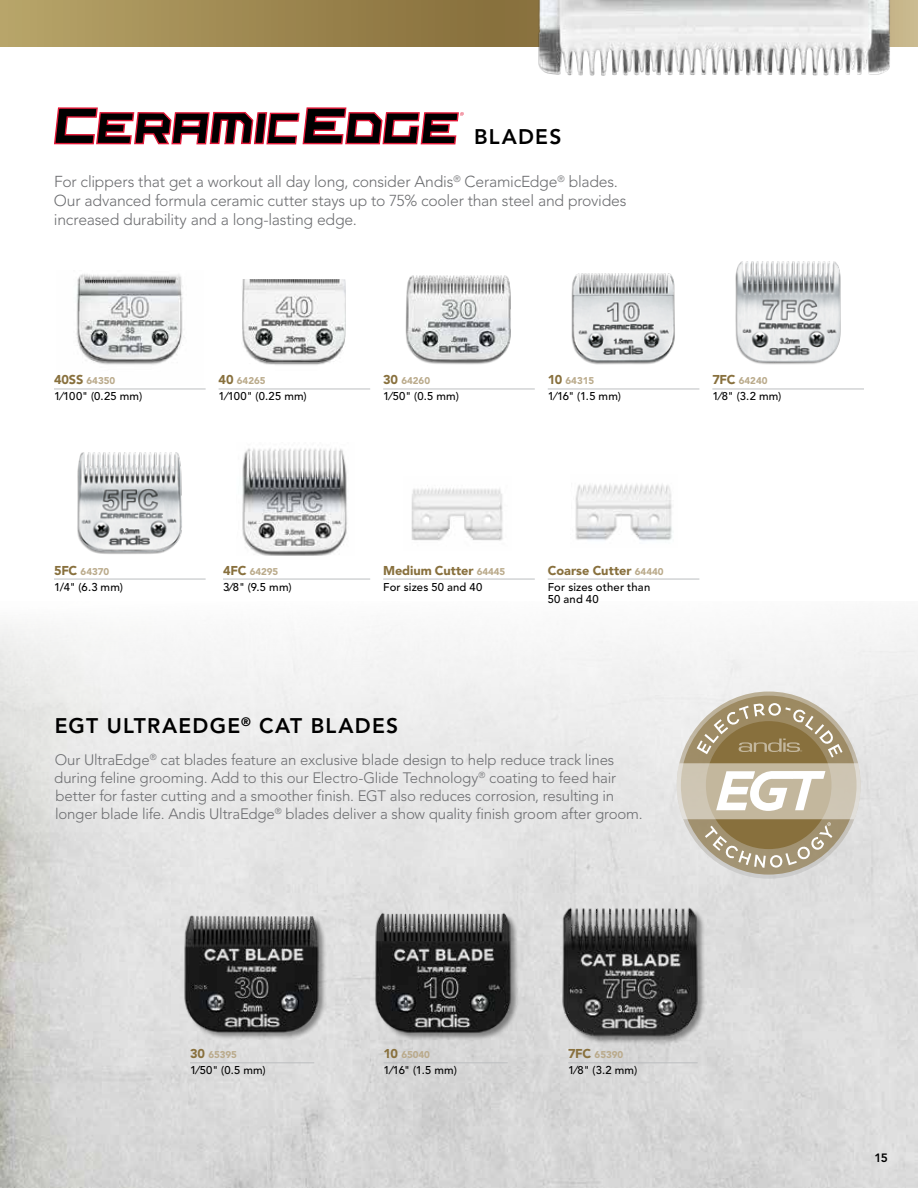
<style>
.page{position:relative;width:918px;height:1188px;background:#fff}
.page>*{position:absolute;margin:0;border:0;box-sizing:border-box;transform-origin:0 0}
.t1{font:800 21px "Avenir LT Std";letter-spacing:.055em;color:#000}
.t2{font:300 15.75px/18.8px "Avenir LT Std";letter-spacing:-.015em;color:#6d6e71}
.t3{font:300 15px/18px "Avenir LT Std";letter-spacing:-.015em;color:#6d6e71}
.t4{font:900 12.75px "Avenir LT Std";letter-spacing:-.005em;color:#88703d}
.t5{font:800 12px "Avenir LT Std";color:#000}
.t6{font:500 11.25px/12px "Avenir LT Std";letter-spacing:.02em;color:#000}
.t7{font:900 9.75px "Avenir LT Std";letter-spacing:-.005em;color:#baaa8b}
.s1{font-size:12.75px;color:#88703d}
.s2{font-size:9.75px;color:#baaa8b}
</style>
<div class="page">
<svg style="left:0;top:0;width:504px;height:47px"></svg>
<img style="left:411px;top:485px;width:92px;height:56px">
<hr style="left:383px;top:579px;width:152px;height:1px;background:#bcbec0">
<img style="left:575px;top:484px;width:97px;height:57px">
<hr style="left:548px;top:579px;width:151px;height:1px;background:#bcbec0">
<img style="left:242px;top:448px;width:105px;height:107px">
<hr style="left:223px;top:579px;width:147px;height:1px;background:#bcbec0">
<img style="left:735px;top:261px;width:106px;height:104px">
<img style="left:77px;top:452px;width:105px;height:102px">
<hr style="left:712px;top:389px;width:152px;height:1px;background:#bcbec0">
<hr style="left:54px;top:579px;width:152px;height:1px;background:#bcbec0">
<img style="left:405px;top:275px;width:106px;height:90px">
<img style="left:571px;top:273px;width:104px;height:92px">
<hr style="left:548px;top:389px;width:151px;height:1px;background:#bcbec0">
<img style="left:242px;top:279px;width:103px;height:86px">
<hr style="left:219px;top:389px;width:151px;height:1px;background:#bcbec0">
<img style="left:76px;top:274px;width:107px;height:91px">
<hr style="left:54px;top:389px;width:152px;height:1px;background:#bcbec0">
<hr style="left:383px;top:389px;width:152px;height:1px;background:#bcbec0">
<img style="left:543px;top:890px;width:173px;height:172px">
<img style="left:357px;top:890px;width:172px;height:172px">
<hr style="left:384px;top:1062px;width:124px;height:1px;background:#bcbec0">
<hr style="left:568px;top:1062px;width:130px;height:1px;background:#bcbec0">
<svg style="left:677px;top:692px;width:184px;height:187px"></svg>
<img style="left:165px;top:888px;width:173px;height:172px">
<hr style="left:190px;top:1062px;width:124px;height:1px;background:#bcbec0">
<svg style="left:54px;top:107px;width:410px;height:38px"></svg>
<img style="left:504px;top:0;width:414px;height:76px">
<h1 class="t1" style="left:474px;top:124px;width:89px">BLADES</h1>
<p class="t2" style="left:54px;top:173px;width:574px">For clippers that get a workout all day long, consider Andis<sup>®</sup> CeramicEdge<sup>®</sup> blades.<br>Our advanced formula ceramic cutter stays up to 75% cooler than steel and provides increased durability and a long-lasting edge.</p>
<p class="t7" style="left:54px;top:375px;width:63px"><span class="s1">40SS</span> 64350</p>
<p class="t6" style="left:54px;top:391px;width:90px">1⁄100" (0.25 mm)</p>
<p class="t7" style="left:219px;top:375px;width:48px"><span class="s1">40</span> 64265</p>
<p class="t6" style="left:219px;top:391px;width:90px">1⁄100" (0.25 mm)</p>
<p class="t7" style="left:383px;top:375px;width:48px"><span class="s1">30</span> 64260</p>
<p class="t6" style="left:383px;top:391px;width:77px">1⁄50" (0.5 mm)</p>
<p class="t7" style="left:548px;top:375px;width:48px"><span class="s1">10</span> 64315</p>
<p class="t6" style="left:548px;top:391px;width:75px">1⁄16" (1.5 mm)</p>
<p class="t7" style="left:712px;top:375px;width:57px"><span class="s1">7FC</span> 64240</p>
<p class="t6" style="left:712px;top:391px;width:71px">1⁄8" (3.2 mm)</p>
<p class="t7" style="left:54px;top:565px;width:57px"><span class="s1">5FC</span> 64370</p>
<p class="t6" style="left:54px;top:581px;width:71px">1/4" (6.3 mm)</p>
<p class="t7" style="left:223px;top:565px;width:57px"><span class="s1">4FC</span> 64295</p>
<p class="t6" style="left:223px;top:581px;width:70px">3⁄8" (9.5 mm)</p>
<p class="t4" style="left:383px;top:562px;width:124px">Medium Cutter <span class="s2">64445</span></p>
<p class="t6" style="left:383px;top:581px;width:101px">For sizes 50 and 40</p>
<p class="t4" style="left:548px;top:562px;width:117px">Coarse Cutter <span class="s2">64440</span></p>
<p class="t6" style="left:548px;top:581px;width:104px">For sizes other than<br>50 and 40</p>
<h1 class="t1" style="left:55px;top:714px;width:345px">EGT ULTRAEDGE<sup>®</sup> CAT BLADES</h1>
<p class="t3" style="left:54px;top:751px;width:590px">Our UltraEdge<sup>®</sup> cat blades feature an exclusive blade design to help reduce track lines during feline grooming. Add to this our Electro-Glide Technology<sup>®</sup> coating to feed hair better for faster cutting and a smoother finish. EGT also reduces corrosion, resulting in longer blade life. Andis UltraEdge<sup>®</sup> blades deliver a show quality finish groom after groom.</p>
<p class="t7" style="left:190px;top:1049px;width:48px"><span class="s1">30</span> 65395</p>
<p class="t6" style="left:190px;top:1065px;width:77px">1⁄50" (0.5 mm)</p>
<p class="t7" style="left:384px;top:1049px;width:48px"><span class="s1">10</span> 65040</p>
<p class="t6" style="left:384px;top:1065px;width:75px">1⁄16" (1.5 mm)</p>
<p class="t7" style="left:568px;top:1049px;width:57px"><span class="s1">7FC</span> 65390</p>
<p class="t6" style="left:568px;top:1065px;width:71px">1⁄8" (3.2 mm)</p>
<p class="t5" style="left:874px;top:1150px;width:15px">15</p>
</div>
